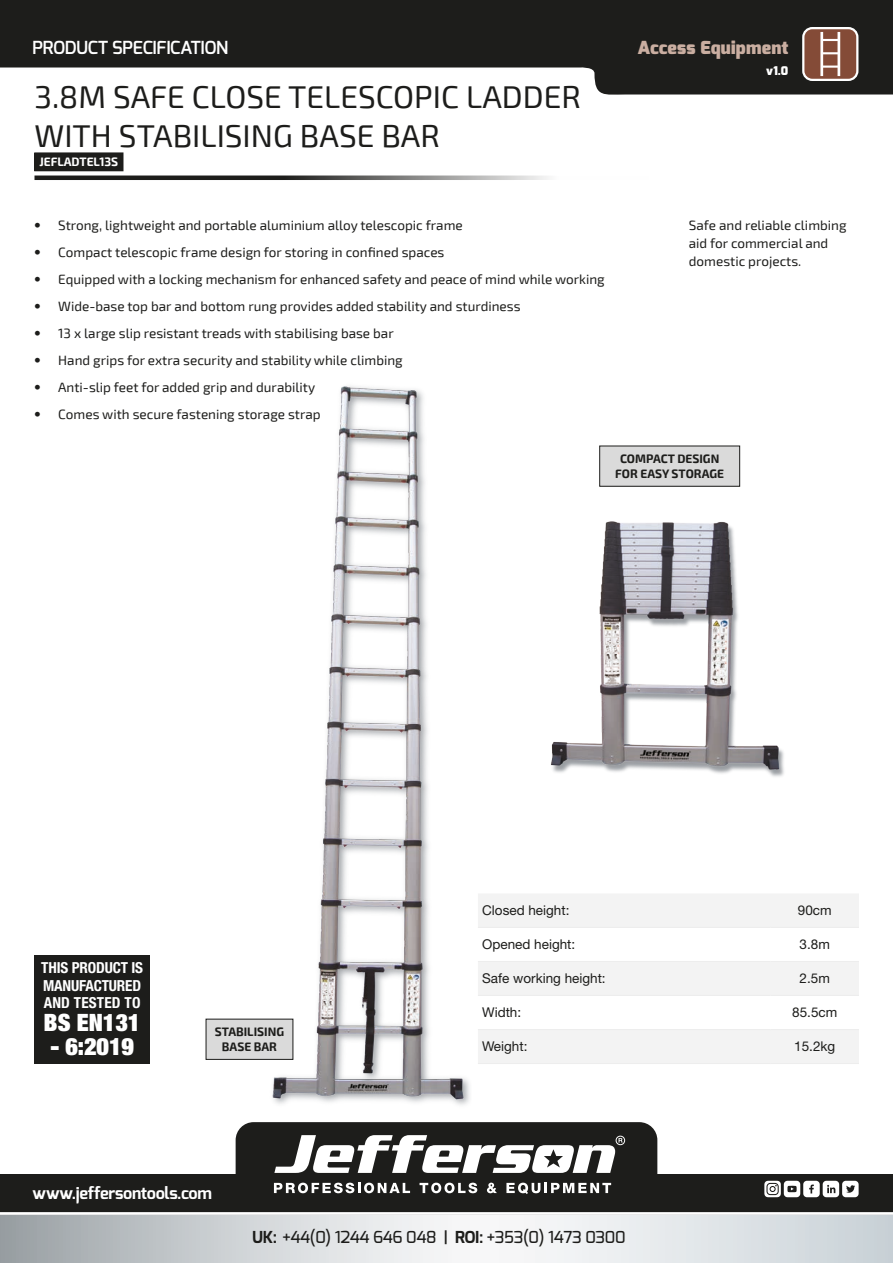
<style>
.page{position:relative;width:893px;height:1263px;background:#fff}
.page>*{position:absolute;margin:0;border:0;box-sizing:border-box;transform-origin:0 0}
.t1{font:31.5px "Exo 2";color:#1d1d1b}
.Safety{font:900 condensed 24px "Helvetica Neue LT Std";color:#fff}
.t2{font:600 18px "Exo";letter-spacing:-.02em;color:#fff}
.t3{font:900 18px "Exo";letter-spacing:.01em;color:#caaea1}
.t4{font:500 16.5px "Exo";letter-spacing:-.02em;color:#1d1d1b}
.t5{font:700 16.5px "Exo";letter-spacing:-.02em;color:#fff}
.Safety-2{font:700 condensed 15.3px/17.4px "Helvetica Neue LT Std";letter-spacing:-.01em;color:#fff}
.t6{font:13.5px "Exo 2";color:#1d1d1b}
.t7{font:13.5px "Helvetica Neue LT Std";color:#1d1d1b}
.Product_Descriptions{font:13.5px/18px "Exo 2.0";color:#1d1d1b}
.Features{font:700 12px/14.4px "Exo 2";color:#1d1d1b;text-align:center}
.t8{font:700 12px "Exo 2";color:#fff}
.t9{font:900 12px "Exo";color:#fff}
.s1{font-family:"Helvetica Neue LT Std";font-weight:700}
.s2{font-weight:700}
.s3{font-weight:600}
</style>
<div class="page">
<div style="left:0;top:1175px;width:893px;height:39px;background:#1d1d1b"></div>
<svg style="left:0;top:0;width:893px;height:95px;fill:#1d1d1b"></svg>
<div style="left:236px;top:1122px;width:421px;height:72px;background:#1d1d1b"></div>
<div style="left:0;top:1211px;width:893px;height:7px;background:#1d1d1b;opacity:.75"></div>
<svg style="left:764px;top:1181px;width:95px;height:16px"></svg>
<svg style="left:0;top:1215px;width:893px;height:48px"></svg>
<svg style="left:274px;top:1183px;width:136px;height:10px"></svg>
<svg style="left:420px;top:1183px;width:57px;height:10px"></svg>
<svg style="left:487px;top:1183px;width:10px;height:10px"></svg>
<svg style="left:506px;top:1183px;width:105px;height:11px"></svg>
<svg style="left:274px;top:1135px;width:351px;height:38px"></svg>
<div style="left:803px;top:28px;width:54px;height:52px;background:#844b37;border-radius:9px"></div>
<div style="left:802px;top:27px;width:56px;height:54px;border:2px solid #fff;border-radius:9px"></div>
<svg style="left:34px;top:176px;width:514px;height:4px;background:#545453"></svg>
<svg style="left:820px;top:32px;width:20px;height:44px"></svg>
<div style="left:35px;top:153px;width:88px;height:18px;background:#1d1d1b"></div>
<div style="left:478px;top:894px;width:381px;height:169px;background:#f3f3f3"></div>
<svg style="left:478px;top:928px;width:381px;height:101px"></svg>
<hr style="left:478px;top:927px;width:292px;height:1px;background:#ededed">
<hr style="left:770px;top:927px;width:89px;height:1px;background:#ededed">
<hr style="left:478px;top:961px;width:292px;height:1px;background:#ededed">
<hr style="left:770px;top:961px;width:89px;height:1px;background:#ededed">
<hr style="left:478px;top:995px;width:292px;height:1px;background:#ededed">
<hr style="left:770px;top:995px;width:89px;height:1px;background:#ededed">
<hr style="left:478px;top:1029px;width:292px;height:1px;background:#ededed">
<hr style="left:770px;top:1029px;width:89px;height:1px;background:#ededed">
<hr style="left:478px;top:1063px;width:292px;height:1px;background:#ededed">
<hr style="left:770px;top:1063px;width:89px;height:1px;background:#ededed">
<div style="left:35px;top:956px;width:115px;height:108px;background:#1d1d1b"></div>
<img style="left:551px;top:521px;width:233px;height:256px">
<img style="left:224px;top:386px;width:247px;height:738px">
<div style="left:600px;top:446px;width:140px;height:40px;background:#dadada"></div>
<div style="left:206px;top:1019px;width:87px;height:40px;background:#dadada"></div>
<h3 class="t2" style="left:33px;top:36px;width:197px">PRODUCT SPECIFICATION</h3>
<p class="t1" style="left:34px;top:79px;width:548px">3.8M SAFE CLOSE TELESCOPIC LADDER</p>
<p class="t1" style="left:34px;top:118px;width:407px">WITH STABILISING BASE BAR</p>
<p class="t8" style="left:39px;top:155px;width:80px">JEFLADTEL13S</p>
<p class="t3" style="left:638px;top:36px;width:152px">Access Equipment</p>
<p class="t9" style="left:766px;top:63px;width:24px">v1.0</p>
<p class="t6" style="left:34px;top:217px;width:430px"><span class="s1">•</span> Strong, lightweight and portable aluminium alloy telescopic frame</p>
<p class="t6" style="left:34px;top:244px;width:412px"><span class="s1">•</span> Compact telescopic frame design for storing in confined spaces</p>
<p class="t6" style="left:34px;top:271px;width:572px"><span class="s1">•</span> Equipped with a locking mechanism for enhanced safety and peace of mind while working</p>
<p class="t6" style="left:34px;top:298px;width:488px"><span class="s1">•</span> Wide-base top bar and bottom rung provides added stability and sturdiness</p>
<p class="t6" style="left:34px;top:325px;width:361px"><span class="s1">•</span> 13 x large slip resistant treads with stabilising base bar</p>
<p class="t6" style="left:34px;top:352px;width:370px"><span class="s1">•</span> Hand grips for extra security and stability while climbing</p>
<p class="t6" style="left:34px;top:379px;width:282px"><span class="s1">•</span> Anti-slip feet for added grip and durability</p>
<p class="t6" style="left:34px;top:406px;width:288px"><span class="s1">•</span> Comes with secure fastening storage strap</p>
<p class="Product_Descriptions" style="left:689px;top:216px;width:159px">Safe and reliable climbing aid for commercial and domestic projects.</p>
<p class="Features" style="left:620px;top:452px;width:101px">COMPACT DESIGN</p>
<p class="Features" style="left:615px;top:466px;width:110px">FOR EASY STORAGE</p>
<p class="Safety-2" style="left:41px;top:959px;width:103px">THIS PRODUCT IS<br>MANUFACTURED<br>AND TESTED TO</p>
<p class="Safety" style="left:44px;top:1007px;width:98px">BS EN131</p>
<p class="Safety" style="left:50px;top:1031px;width:85px">- 6:2019</p>
<p class="Features" style="left:215px;top:1025px;width:71px">STABILISING<br>BASE BAR</p>
<p class="t5" style="left:33px;top:1182px;width:181px">www.jeffersontools.com</p>
<p class="t7" style="left:482px;top:902px;width:89px">Closed height:</p>
<p class="t7" style="left:798px;top:902px;width:35px">90cm</p>
<p class="t7" style="left:482px;top:936px;width:95px">Opened height:</p>
<p class="t7" style="left:800px;top:936px;width:32px">3.8m</p>
<p class="t7" style="left:482px;top:970px;width:125px">Safe working height:</p>
<p class="t7" style="left:800px;top:970px;width:32px">2.5m</p>
<p class="t7" style="left:482px;top:1004px;width:41px">Width:</p>
<p class="t7" style="left:792px;top:1004px;width:47px">85.5cm</p>
<p class="t7" style="left:482px;top:1038px;width:47px">Weight:</p>
<p class="t7" style="left:794px;top:1038px;width:43px">15.2kg</p>
<p class="t4" style="left:252px;top:1227px;width:375px"><span class="s2">UK:</span> +44(0) 1244 646 048 <span class="s3">|</span> <span class="s2">ROI:</span> +353(0) 1473 0300</p>
</div>
